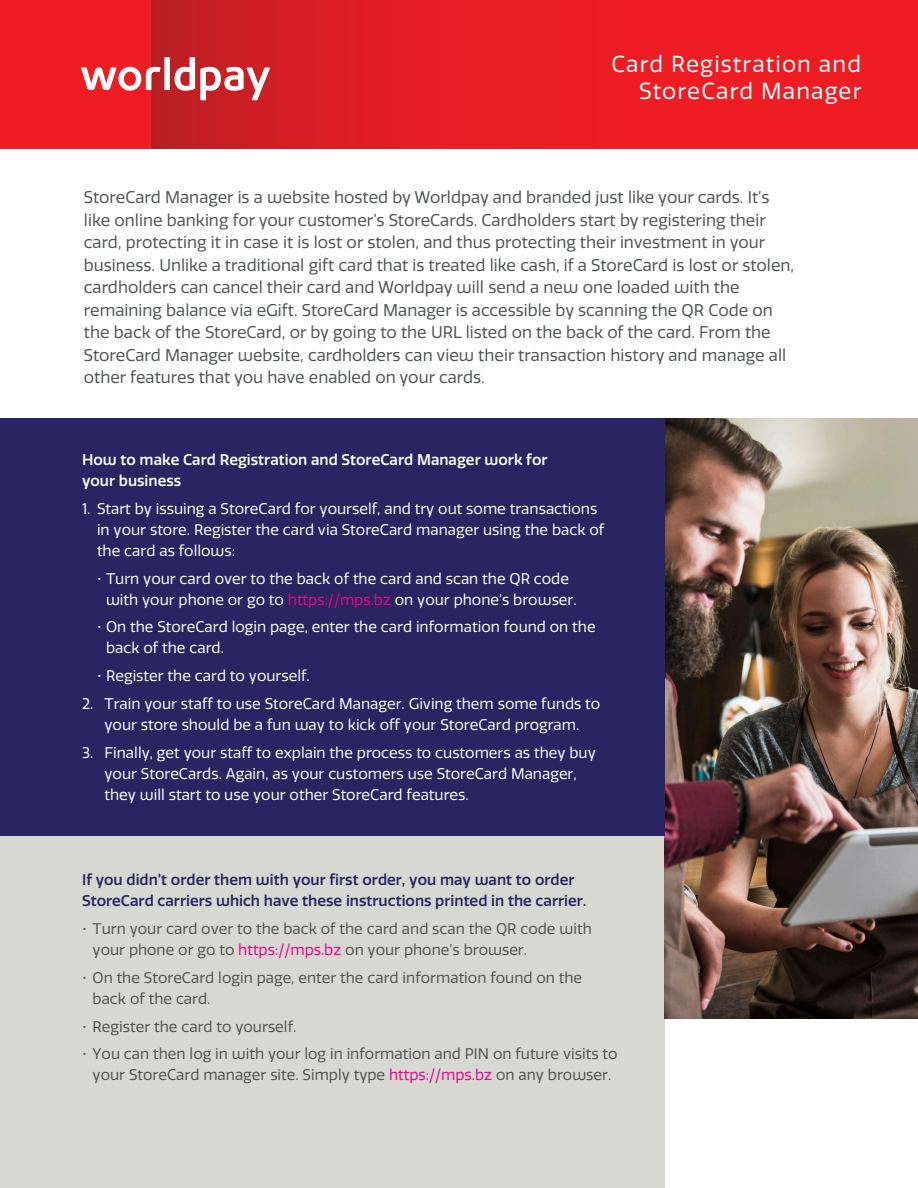
<style>
.page{position:relative;width:918px;height:1188px;background:#fff}
.page>*{position:absolute;margin:0;border:0;box-sizing:border-box;transform-origin:0 0}
.t1{font:22.5px "Quatro";letter-spacing:.05em;color:#fff}
.t2{font:16.5px/22.5px "Quatro";color:#505353}
.subhead_teal{font:15px/21px "Quatro";color:#fff}
.subhead_teal-2{font:15px/21px "Quatro";color:#505353}
.subhead_teal-3{font:500 15px/21px "Quatro";color:#282562}
.subhead_teal-4{font:500 15px/21px "Quatro";color:#fff}
.s1{color:#ed028c}
</style>
<div class="page">
<div style="left:0;top:820px;width:664px;height:368px;background:#d7d8d1"></div>
<img style="left:664px;top:418px;width:254px;height:601px">
<div style="left:0;top:419px;width:664px;height:417px;background:#282562"></div>
<div style="left:0;top:0;width:918px;height:148px;background:#ee1d23"></div>
<svg style="left:151px;top:0;width:270px;height:148px"></svg>
<svg style="left:81px;top:57px;width:189px;height:43px"></svg>
<p class="t1" style="left:611px;top:51px;width:251px">Card Registration and</p>
<p class="t1" style="left:639px;top:78px;width:224px">StoreCard Manager</p>
<p class="t2" style="left:84px;top:186px;width:712px">StoreCard Manager is a website hosted by Worldpay and branded just like your cards. It’s like online banking for your customer’s StoreCards. Cardholders start by registering their card, protecting it in case it is lost or stolen, and thus protecting their investment in your business. Unlike a traditional gift card that is treated like cash, if a StoreCard is lost or stolen, cardholders can cancel their card and Worldpay will send a new one loaded with the remaining balance via eGift. StoreCard Manager is accessible by scanning the QR Code on the back of the StoreCard, or by going to the URL listed on the back of the card. From the StoreCard Manager website, cardholders can view their transaction history and manage all other features that you have enabled on your cards.</p>
<p class="subhead_teal-4" style="left:82px;top:449px;width:467px">How to make Card Registration and StoreCard Manager work for your business</p>
<p class="subhead_teal" style="left:97px;top:498px;width:509px;text-indent:-15px">1. Start by issuing a StoreCard for yourself, and try out some transactions in your store. Register the card via StoreCard manager using the back of the card as follows:</p>
<p class="subhead_teal" style="left:106px;top:568px;width:472px;text-indent:-9px">• Turn your card over to the back of the card and scan the QR code with your phone or go to <span class="s1">https://mps.bz</span> on your phone’s browser.</p>
<p class="subhead_teal" style="left:106px;top:617px;width:491px;text-indent:-9px">• On the StoreCard login page, enter the card information found on the back of the card.</p>
<p class="subhead_teal" style="left:97px;top:666px;width:214px">• Register the card to yourself.</p>
<p class="subhead_teal" style="left:82px;top:693px;width:520px;text-align:center">2. Train your staff to use StoreCard Manager. Giving them some funds to your store should be a fun way to kick off your StoreCard program.</p>
<p class="subhead_teal" style="left:105px;top:742px;width:493px;text-indent:-22px">3. Finally, get your staff to explain the process to customers as they buy your StoreCards. Again, as your customers use StoreCard Manager, they will start to use your other StoreCard features.</p>
<p class="subhead_teal-3" style="left:82px;top:870px;width:506px">If you didn’t order them with your first order, you may want to order<br>StoreCard carriers which have these instructions printed in the carrier.</p>
<p class="subhead_teal-2" style="left:93px;top:919px;width:501px;text-indent:-10px">• Turn your card over to the back of the card and scan the QR code with your phone or go to <span class="s1">https://mps.bz</span> on your phone’s browser.</p>
<p class="subhead_teal-2" style="left:93px;top:967px;width:491px;text-indent:-10px">• On the StoreCard login page, enter the card information found on the back of the card.</p>
<p class="subhead_teal-2" style="left:82px;top:1016px;width:216px">• Register the card to yourself.</p>
<p class="subhead_teal-2" style="left:82px;top:1044px;width:537px;text-align:center">• You can then log in with your log in information and PIN on future visits to your StoreCard manager site. Simply type <span class="s1">https://mps.bz</span> on any browser.</p>
</div>
